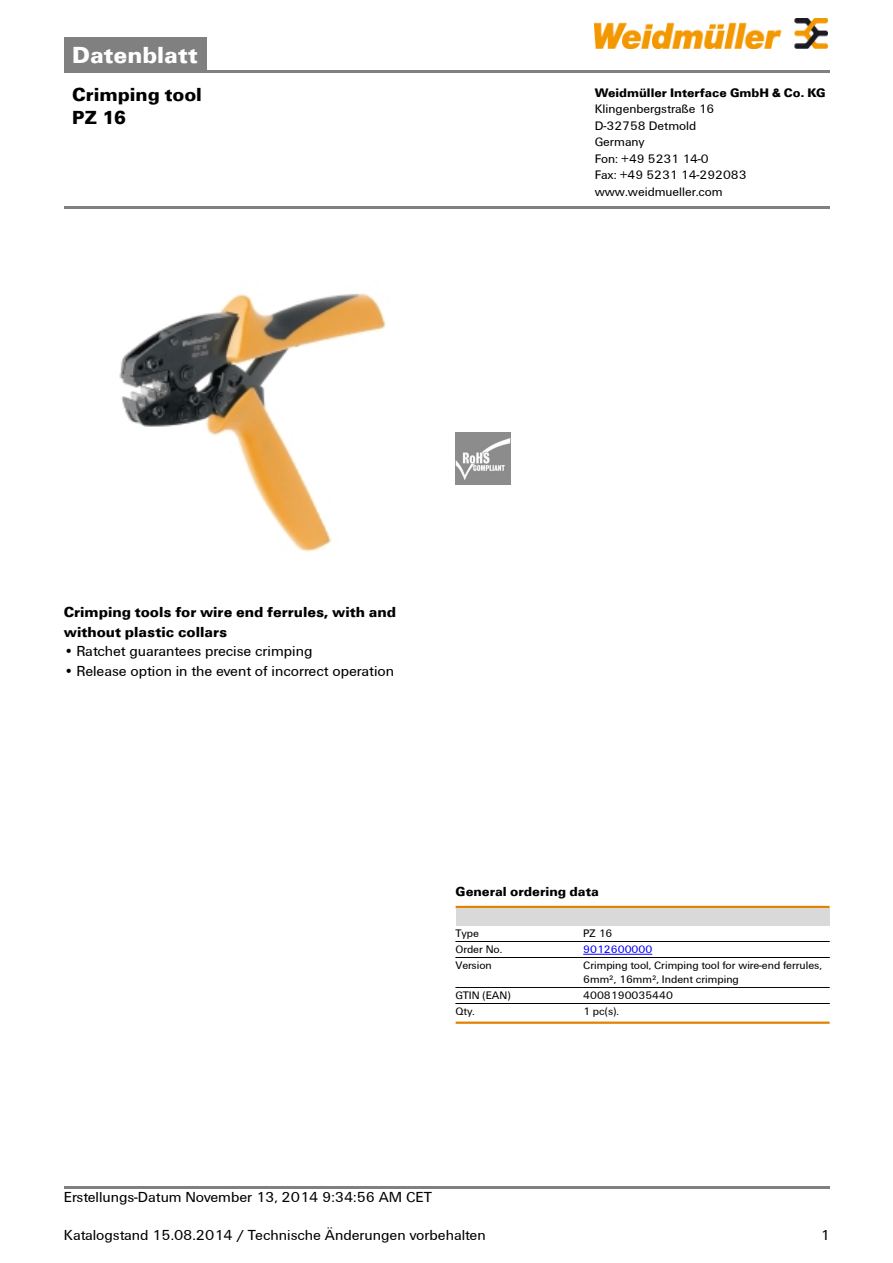
<style>
.page{position:relative;width:893px;height:1263px;background:#fff}
.page>*{position:absolute;margin:0;border:0;box-sizing:border-box;transform-origin:0 0}
.t1{font:700 24px "Weidmueller";color:#fff}
.t2{font:700 19.5px/22.5px "Weidmueller";color:#000}
.t3{font:15px "Weidmueller";color:#000}
.t4{font:700 15px/19.6px "Weidmueller";color:#000}
.t5{font:700 13.5px "Weidmueller";color:#000}
.t6{font:12.75px/16.5px "Weidmueller";color:#000}
.t7{font:700 12.75px "Weidmueller";color:#000}
.t8{font:11.25px/13.6px "Weidmueller";color:#000}
.t9{font:11.25px "Weidmueller";color:#00f}
</style>
<div class="page">
<div style="left:64px;top:38px;width:142px;height:32px;background:#808080"></div>
<hr style="left:64px;top:70px;width:765px;height:2px;background:#808080">
<img style="left:594px;top:18px;width:233px;height:30px">
<hr style="left:64px;top:1186px;width:765px;height:3px;background:#808080">
<img style="left:119px;top:293px;width:267px;height:259px">
<img style="left:455px;top:433px;width:56px;height:52px">
<hr style="left:455px;top:906px;width:374px;height:2px;background:#e18200">
<div style="left:455px;top:908px;width:374px;height:17px;background:#d9d9d9"></div>
<hr style="left:455px;top:941px;width:128px;height:1px;background:#000">
<hr style="left:455px;top:957px;width:128px;height:1px;background:#000">
<hr style="left:583px;top:941px;width:246px;height:1px;background:#000">
<hr style="left:583px;top:957px;width:246px;height:1px;background:#000">
<hr style="left:583px;top:954px;width:69px;height:1px;background:#00f">
<hr style="left:455px;top:958px;width:128px;height:1px;background:#000">
<hr style="left:583px;top:958px;width:246px;height:1px;background:#000">
<hr style="left:455px;top:987px;width:128px;height:1px;background:#000">
<hr style="left:583px;top:987px;width:246px;height:1px;background:#000">
<hr style="left:455px;top:1003px;width:128px;height:1px;background:#000">
<hr style="left:583px;top:1003px;width:246px;height:1px;background:#000">
<hr style="left:455px;top:1022px;width:374px;height:2px;background:#e18200">
<hr style="left:64px;top:206px;width:765px;height:3px;background:#808080">
<h1 class="t1" style="left:72px;top:40px;width:127px">Datenblatt</h1>
<h2 class="t2" style="left:72px;top:83px;width:131px">Crimping tool<br>PZ 16</h2>
<p class="t7" style="left:594px;top:85px;width:232px">Weidmüller Interface GmbH &amp; Co. KG</p>
<p class="t6" style="left:594px;top:101px;width:153px">Klingenbergstraße 16<br>D-32758 Detmold<br>Germany<br>Fon: +49 5231 14-0<br>Fax: +49 5231 14-292083 www.weidmueller.com</p>
<p class="t4" style="left:64px;top:602px;width:334px">Crimping tools for wire end ferrules, with and without plastic collars</p>
<p class="t3" style="left:64px;top:642px;width:250px">• Ratchet guarantees precise crimping</p>
<p class="t3" style="left:64px;top:662px;width:332px">• Release option in the event of incorrect operation</p>
<p class="t5" style="left:455px;top:884px;width:145px">General ordering data</p>
<p class="t8" style="left:455px;top:926px;width:25px">Type</p>
<p class="t8" style="left:583px;top:926px;width:31px">PZ 16</p>
<p class="t8" style="left:455px;top:943px;width:48px">Order No.</p>
<p class="t9" style="left:583px;top:943px;width:70px">9012600000</p>
<p class="t8" style="left:455px;top:959px;width:38px">Version</p>
<p class="t8" style="left:583px;top:959px;width:240px">Crimping tool, Crimping tool for wire-end ferrules,<br>6mm², 16mm², Indent crimping</p>
<p class="t8" style="left:455px;top:989px;width:56px">GTIN (EAN)</p>
<p class="t8" style="left:583px;top:989px;width:91px">4008190035440</p>
<p class="t8" style="left:455px;top:1005px;width:21px">Qty.</p>
<p class="t8" style="left:583px;top:1005px;width:37px">1 pc(s).</p>
<p class="t3" style="left:64px;top:1188px;width:369px">Erstellungs-Datum November 13, 2014 9:34:56 AM CET</p>
<p class="t3" style="left:64px;top:1227px;width:423px">Katalogstand 15.08.2014 / Technische Änderungen vorbehalten</p>
<p class="t3" style="left:820px;top:1227px;width:11px">1</p>
</div>
